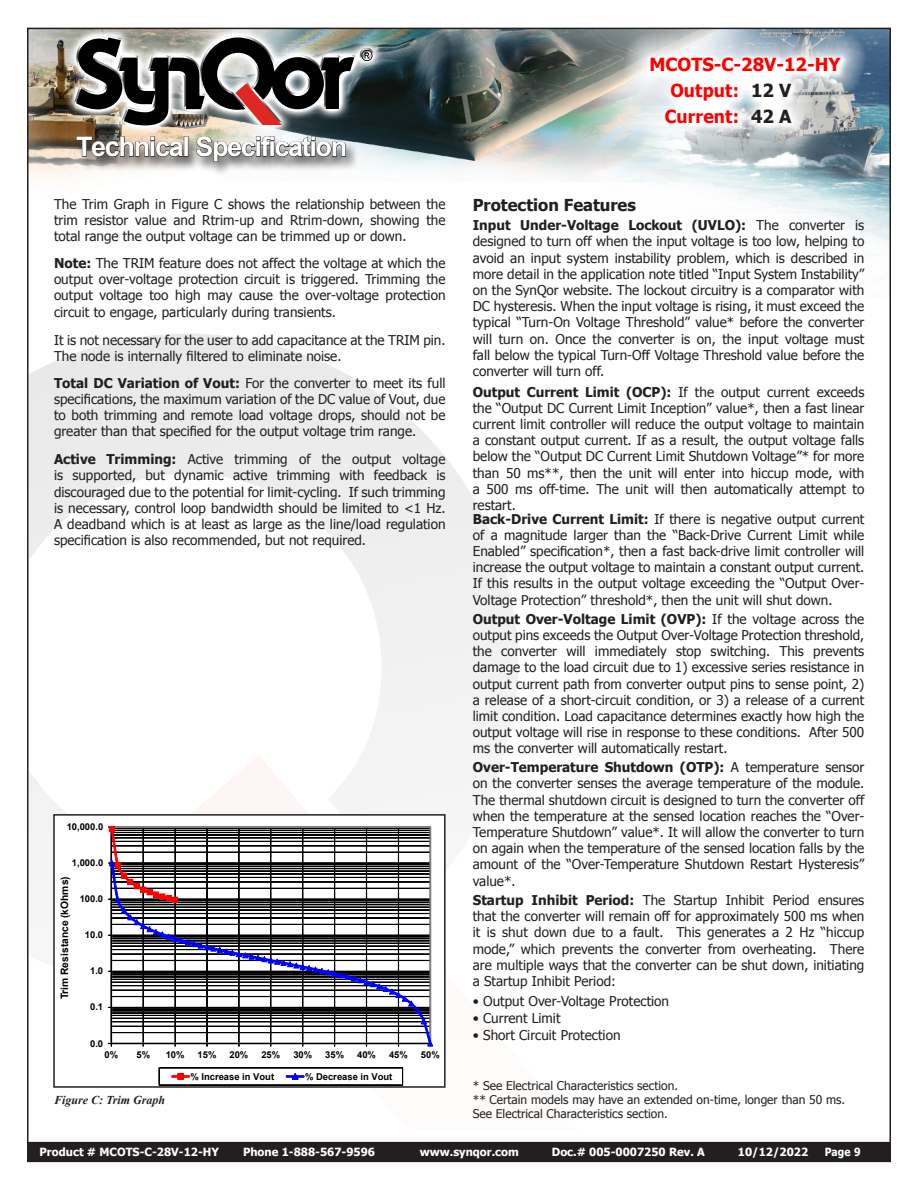
<style>
.page{position:relative;width:918px;height:1188px;background:#fff}
.page>*{position:absolute;margin:0;border:0;box-sizing:border-box;transform-origin:0 0}
.t1{font:700 27px "Arial";letter-spacing:-.05em;color:#fff}
.t2{font:700 18px "Tahoma";letter-spacing:.01em;color:#f00}
.t3{font:700 16.5px "Tahoma";color:#231f20}
.t4{font:13.5px/16.2px "Tahoma";color:#231f20;text-align:justify}
.t5{font:12px/14.4px "Tahoma";color:#231f20}
.t6{font:italic 700 12px "Times New Roman";color:#231f20}
.t7{font:700 11.25px "Tahoma";color:#fff}
.t8{font:700 11.25px "Tahoma";color:#fff;scale:.92 1}
.t9{font:700 10.2px "Arial";color:#000}
.t10{font:700 9.45px "Arial";color:#000}
.s1{font-weight:700}
.s2{color:#231f20}
</style>
<div class="page">
<img style="left:30px;top:31px;width:858px;height:1111px">
<img style="left:158px;top:755px;width:423px;height:376px">
<img style="left:30px;top:334px;width:488px;height:660px">
<img style="left:76px;top:37px;width:297px;height:88px">
<img style="left:235px;top:83px;width:47px;height:42px">
<div style="left:72px;top:135px;width:286px;height:42px;background:#231f20;opacity:.75"></div>
<svg style="left:76px;top:136px;width:108px;height:21px;background:#81766b"></svg>
<div style="left:184px;top:136px;width:4px;height:21px;border:1px solid #231f20"></div>
<svg style="left:196px;top:136px;width:150px;height:26px;background:#90908e"></svg>
<div style="left:27px;top:1142px;width:864px;height:20px;background:#231f20"></div>
<svg style="left:622px;top:29px;width:244px;height:119px"></svg>
<div style="left:54px;top:815px;width:391px;height:272px;background:#fff"></div>
<svg style="left:111px;top:862px;width:320px;height:182px"></svg>
<svg style="left:108px;top:826px;width:319px;height:199px"></svg>
<svg style="left:427px;top:1040px;width:7px;height:7px"></svg>
<svg style="left:159px;top:1068px;width:244px;height:17px"></svg>
<div style="left:53px;top:814px;width:393px;height:274px;border:2px solid #231f20"></div>
<h1 class="t1" style="left:76px;top:129px;width:273px">Technical Specification</h1>
<p class="t4" style="left:54px;top:195px;width:393px">The Trim Graph in Figure C shows the relationship between the trim resistor value and Rtrim-up and Rtrim-down, showing the total range the output voltage can be trimmed up or down.</p>
<p class="t4" style="left:54px;top:254px;width:393px"><span class="s1">Note:</span> The TRIM feature does not affect the voltage at which the output over-voltage protection circuit is triggered. Trimming the output voltage too high may cause the over-voltage protection circuit to engage, particularly during transients.</p>
<p class="t4" style="left:54px;top:331px;width:393px">It is not necessary for the user to add capacitance at the TRIM pin.<br>The node is internally filtered to eliminate noise.</p>
<p class="t4" style="left:54px;top:374px;width:393px"><span class="s1">Total DC Variation of Vout:</span> For the converter to meet its full specifications, the maximum variation of the DC value of Vout, due to both trimming and remote load voltage drops, should not be greater than that specified for the output voltage trim range.</p>
<p class="t4" style="left:54px;top:451px;width:393px"><span class="s1">Active Trimming:</span> Active trimming of the output voltage is supported, but dynamic active trimming with feedback is discouraged due to the potential for limit-cycling. If such trimming is necessary, control loop bandwidth should be limited to &lt;1 Hz.<br>A deadband which is at least as large as the line/load regulation specification is also recommended, but not required.</p>
<p class="t10" style="left:67px;top:820px;width:38px">10,000.0</p>
<p class="t10" style="left:72px;top:857px;width:33px">1,000.0</p>
<p class="t9" style="left:58px;top:999px;width:125px;rotate:-90deg">Trim Resistance (kOhms)</p>
<p class="t10" style="left:80px;top:893px;width:25px">100.0</p>
<p class="t10" style="left:85px;top:929px;width:20px">10.0</p>
<p class="t10" style="left:90px;top:965px;width:15px">1.0</p>
<p class="t10" style="left:90px;top:1001px;width:15px">0.1</p>
<p class="t10" style="left:90px;top:1037px;width:15px">0.0</p>
<p class="t10" style="left:105px;top:1048px;width:15px">0%</p>
<p class="t10" style="left:136px;top:1048px;width:15px">5%</p>
<p class="t10" style="left:166px;top:1048px;width:20px">10%</p>
<p class="t10" style="left:198px;top:1048px;width:20px">15%</p>
<p class="t10" style="left:230px;top:1048px;width:20px">20%</p>
<p class="t10" style="left:261px;top:1048px;width:20px">25%</p>
<p class="t10" style="left:293px;top:1048px;width:20px">30%</p>
<p class="t10" style="left:325px;top:1048px;width:20px">35%</p>
<p class="t10" style="left:357px;top:1048px;width:20px">40%</p>
<p class="t10" style="left:389px;top:1048px;width:20px">45%</p>
<p class="t10" style="left:421px;top:1048px;width:20px">50%</p>
<p class="t10" style="left:191px;top:1070px;width:85px">% Increase in Vout</p>
<p class="t10" style="left:305px;top:1070px;width:89px">% Decrease in Vout</p>
<p class="t6" style="left:54px;top:1091px;width:113px">Figure C: Trim Graph</p>
<h2 class="t2" style="left:649px;top:52px;width:193px">MCOTS-C-28V-12-HY</h2>
<h2 class="t2" style="left:670px;top:78px;width:123px">Output: <span class="s2">12 V</span></h2>
<h2 class="t2" style="left:665px;top:104px;width:128px">Current: <span class="s2">42 A</span></h2>
<p class="t3" style="left:473px;top:194px;width:165px">Protection Features</p>
<p class="t4" style="left:473px;top:217px;width:393px"><span class="s1">Input Under-Voltage Lockout (UVLO):</span> The converter is designed to turn off when the input voltage is too low, helping to avoid an input system instability problem, which is described in more detail in the application note titled “Input System Instability” on the SynQor website. The lockout circuitry is a comparator with DC hysteresis. When the input voltage is rising, it must exceed the typical “Turn-On Voltage Threshold” value* before the converter will turn on. Once the converter is on, the input voltage must fall below the typical Turn-Off Voltage Threshold value before the converter will turn off.</p>
<p class="t4" style="left:473px;top:383px;width:393px"><span class="s1">Output Current Limit (OCP):</span> If the output current exceeds the “Output DC Current Limit Inception” value*, then a fast linear current limit controller will reduce the output voltage to maintain a constant output current. If as a result, the output voltage falls below the “Output DC Current Limit Shutdown Voltage”* for more than 50 ms**, then the unit will enter into hiccup mode, with a 500 ms off-time. The unit will then automatically attempt to restart.</p>
<p class="t4" style="left:473px;top:510px;width:393px"><span class="s1">Back-Drive Current Limit:</span> If there is negative output current of a magnitude larger than the “Back-Drive Current Limit while Enabled” specification*, then a fast back-drive limit controller will increase the output voltage to maintain a constant output current.<br>If this results in the output voltage exceeding the “Output Over-Voltage Protection” threshold*, then the unit will shut down.</p>
<p class="t4" style="left:473px;top:610px;width:393px"><span class="s1">Output Over-Voltage Limit (OVP):</span> If the voltage across the output pins exceeds the Output Over-Voltage Protection threshold, the converter will immediately stop switching. This prevents damage to the load circuit due to 1) excessive series resistance in output current path from converter output pins to sense point, 2) a release of a short-circuit condition, or 3) a release of a current limit condition. Load capacitance determines exactly how high the output voltage will rise in response to these conditions. After 500 ms the converter will automatically restart.</p>
<p class="t4" style="left:473px;top:759px;width:393px"><span class="s1">Over-Temperature Shutdown (OTP):</span> A temperature sensor on the converter senses the average temperature of the module.<br>The thermal shutdown circuit is designed to turn the converter off when the temperature at the sensed location reaches the “Over-Temperature Shutdown” value*. It will allow the converter to turn on again when the temperature of the sensed location falls by the amount of the “Over-Temperature Shutdown Restart Hysteresis” value*.</p>
<p class="t4" style="left:473px;top:891px;width:393px"><span class="s1">Startup Inhibit Period:</span> The Startup Inhibit Period ensures that the converter will remain off for approximately 500 ms when it is shut down due to a fault. This generates a 2 Hz “hiccup mode,” which prevents the converter from overheating. There are multiple ways that the converter can be shut down, initiating a Startup Inhibit Period:</p>
<p class="t4" style="left:473px;top:993px;width:198px">• Output Over-Voltage Protection</p>
<p class="t4" style="left:473px;top:1010px;width:89px">• Current Limit</p>
<p class="t4" style="left:473px;top:1026px;width:149px">• Short Circuit Protection</p>
<p class="t5" style="left:473px;top:1077px;width:374px">* See Electrical Characteristics section.<br>** Certain models may have an extended on-time, longer than 50 ms.<br>See Electrical Characteristics section.</p>
<p class="t7" style="left:40px;top:1144px;width:181px">Product # MCOTS-C-28V-12-HY</p>
<p class="t7" style="left:243px;top:1144px;width:134px">Phone 1-888-567-9596</p>
<p class="t7" style="left:420px;top:1144px;width:101px">www.synqor.com</p>
<p class="t7" style="left:552px;top:1145px;width:155px">Doc.# 005-0007250 Rev. A</p>
<p class="t7" style="left:738px;top:1145px;width:72px">10/12/2022</p>
<p class="t8" style="left:825px;top:1145px;width:41px">Page 9</p>
</div>
